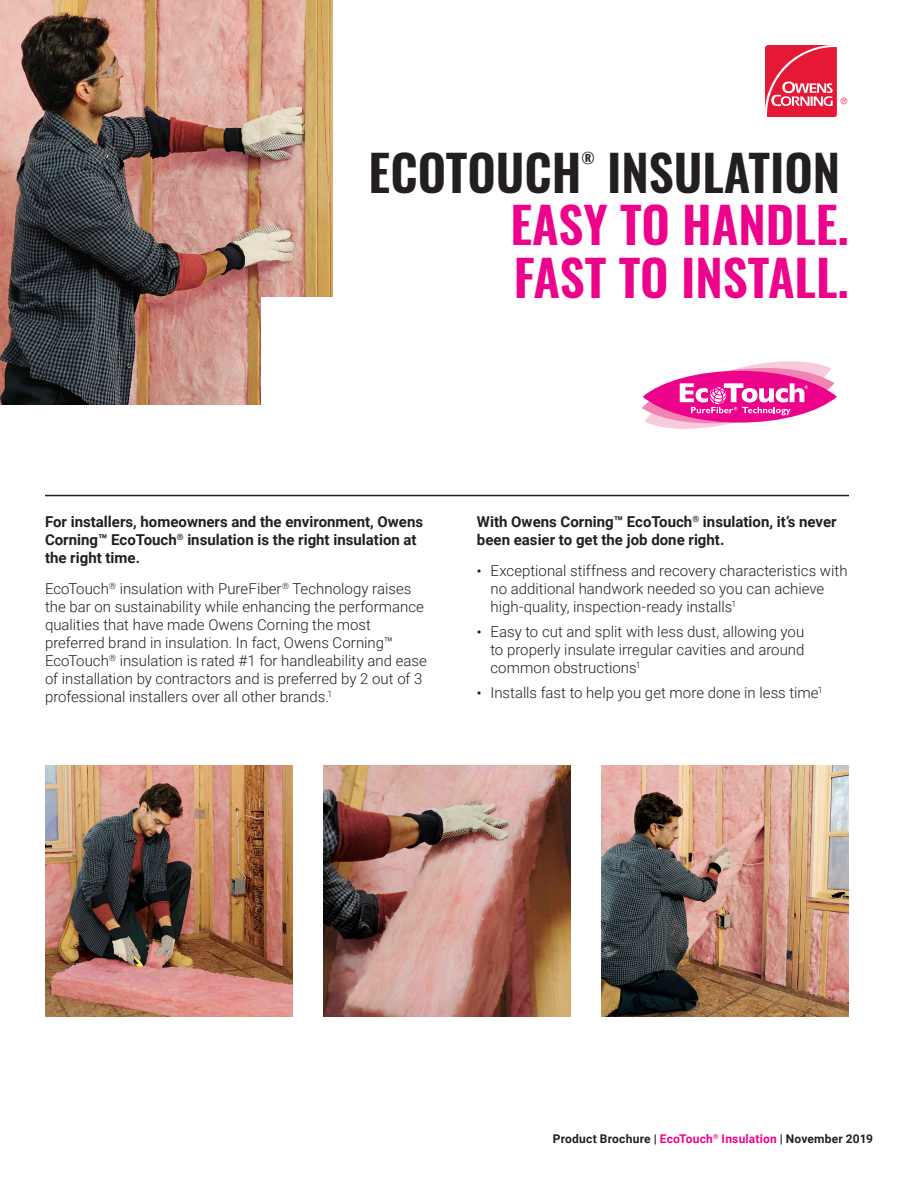
<style>
.page{position:relative;width:918px;height:1188px;background:#fff}
.page>*{position:absolute;margin:0;border:0;box-sizing:border-box;transform-origin:0 0}
.Primary_Header{font:600 49.5px "Oswald";color:#ed028c}
.Primary_Header-2{font:600 49.5px "Oswald";color:#231f20}
.Intro{font:300 15px/18px "Roboto";color:#231f20}
.Primary_Header-3{font:700 15px/18px "Roboto";color:#231f20}
.Primary_Header-4{font:600 14.85px "Oswald";color:#231f20}
.Bullets__small{font:700 12px "Roboto";letter-spacing:.015em;color:#231f20}
.s1{font-weight:500;font-size:13.5px}
.s2{color:#ed028c}
</style>
<div class="page">
<svg style="left:765px;top:45px;width:82px;height:72px"></svg>
<hr style="left:45px;top:495px;width:804px;height:1px;background:#231f20">
<svg style="left:642px;top:361px;width:193px;height:68px"></svg>
<img style="left:323px;top:765px;width:248px;height:252px">
<img style="left:45px;top:765px;width:247px;height:252px">
<img style="left:602px;top:765px;width:247px;height:252px">
<img style="left:0;top:0;width:333px;height:405px">
<p class="Primary_Header-2" style="left:369px;top:147px;width:214px">ECOTOUCH</p>
<p class="Primary_Header-4" style="left:581px;top:150px;width:15px">®</p>
<p class="Primary_Header-2" style="left:607px;top:147px;width:235px">INSULATION</p>
<p class="Primary_Header" style="left:511px;top:199px;width:340px">EASY TO HANDLE.</p>
<p class="Primary_Header" style="left:514px;top:252px;width:337px">FAST TO INSTALL.</p>
<p class="Primary_Header-3" style="left:45px;top:512px;width:380px">For installers, homeowners and the environment, Owens<br>Corning™ EcoTouch<sup>®</sup> insulation is the right insulation at the right time.</p>
<p class="Intro" style="left:45px;top:579px;width:383px">EcoTouch<sup>®</sup> insulation with PureFiber<sup>®</sup> Technology raises the bar on sustainability while enhancing the performance qualities that have made Owens Corning the most preferred brand in insulation. In fact, Owens Corning™ EcoTouch<sup>®</sup> insulation is rated #1 for handleability and ease of installation by contractors and is preferred by 2 out of 3 professional installers over all other brands.<sup>1</sup></p>
<p class="Primary_Header-3" style="left:477px;top:512px;width:361px">With Owens Corning™ EcoTouch<sup>®</sup> insulation, it’s never been easier to get the job done right.</p>
<p class="Intro" style="left:490px;top:561px;width:359px;text-indent:-14px"><span class="s1">•</span> Exceptional stiffness and recovery characteristics with no additional handwork needed so you can achieve high-quality, inspection-ready installs<sup>1</sup></p>
<p class="Intro" style="left:490px;top:622px;width:316px;text-align:justify;text-indent:-14px"><span class="s1">•</span> Easy to cut and split with less dust, allowing you to properly insulate irregular cavities and around common obstructions<sup>1</sup></p>
<p class="Intro" style="left:477px;top:683px;width:347px"><span class="s1">•</span> Installs fast to help you get more done in less time<sup>1</sup></p>
<p class="Bullets__small" style="left:553px;top:1130px;width:322px">Product Brochure | <span class="s2">EcoTouch</span><sup>®</sup> <span class="s2">Insulation</span> | November 2019</p>
</div>
